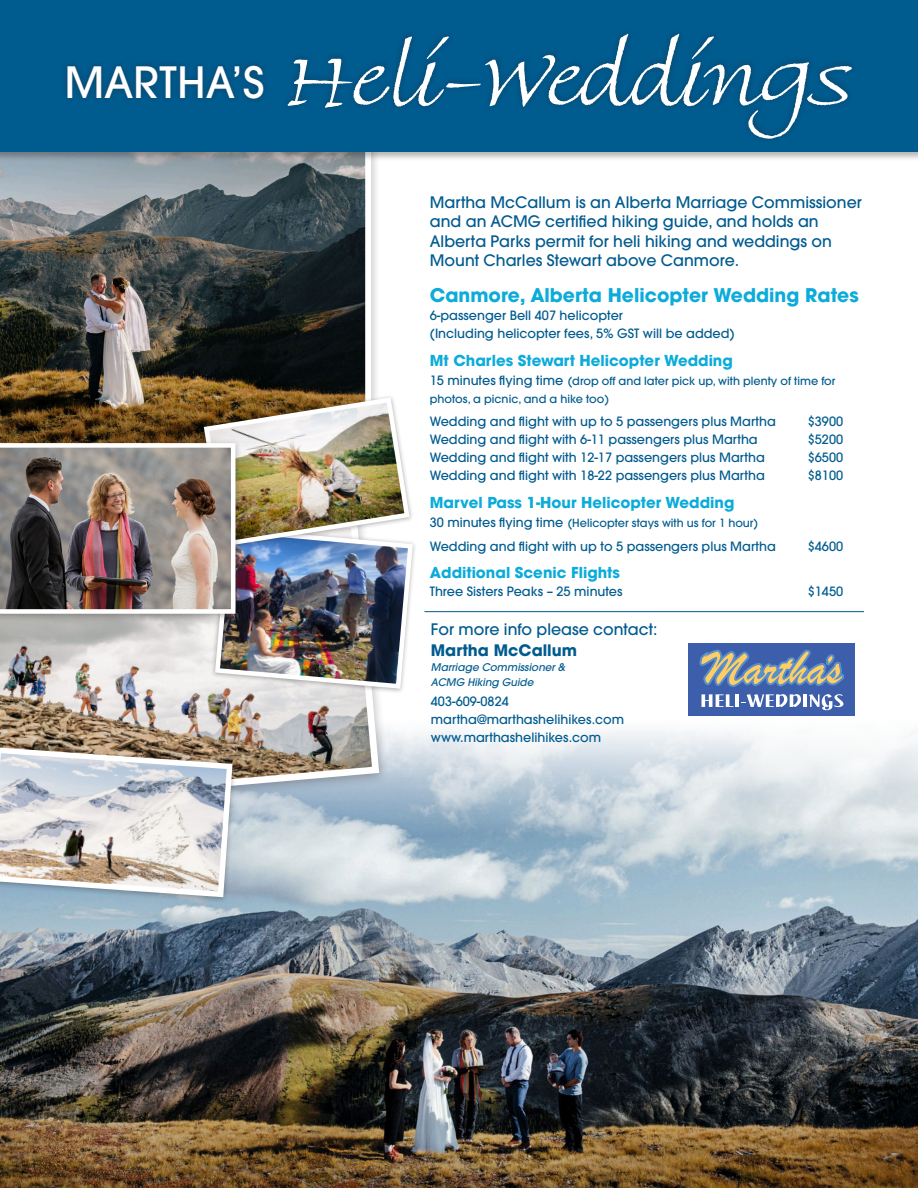
<style>
.page{position:relative;width:918px;height:1188px;background:#fff}
.page>*{position:absolute;margin:0;border:0;box-sizing:border-box;transform-origin:0 0}
.t1{font:68.7px "Fine Hand Plain";letter-spacing:-.06em;color:#fff}
.t2{font:700 18.75px "Avant Garde";color:#0cabda}
.t3{font:500 15.75px/19.5px "Avant Garde";color:#005b8f}
.t4{font:700 15.75px "Avant Garde";color:#005b8f}
.t5{font:700 15px "Avant Garde";color:#0babda}
.t6{font:700 15px "Avant Garde";color:#0cabda}
.t7{font:500 12.75px/18px "Avant Garde";color:#005b8f}
.t8{font:500 12.75px "Avant Garde";color:#005c90}
.t9{font:500 11.25px/18px "Avant Garde";color:#005b8f}
.t10{font:500 11.25px "Avant Garde";color:#005c90}
.t11{font:italic 500 10.5px/15px "Avant Garde";color:#005b8f}
.s1{font-family:"Avant Garde";font-weight:500;font-size:42.75px}
.s2{font-size:12.75px}
</style>
<div class="page">
<img style="left:0;top:713px;width:918px;height:475px">
<div style="left:689px;top:643px;width:166px;height:72px;background:#3c5eab"></div>
<svg style="left:699px;top:650px;width:145px;height:37px"></svg>
<svg style="left:701px;top:694px;width:32px;height:13px"></svg>
<hr style="left:735px;top:694px;width:4px;height:13px;background:#fff">
<svg style="left:741px;top:694px;width:60px;height:13px"></svg>
<hr style="left:803px;top:694px;width:4px;height:13px;background:#fff">
<svg style="left:809px;top:694px;width:34px;height:16px"></svg>
<img style="left:0;top:691px;width:383px;height:119px">
<img style="left:0;top:161px;width:366px;height:234px">
<div style="left:0;top:0;width:918px;height:161px;background:#231f20;opacity:.33"></div>
<div style="left:0;top:0;width:918px;height:151px;background:#005b8f"></div>
<div style="left:61px;top:28px;width:797px;height:117px;background:#231f20;opacity:.42"></div>
<hr style="left:424px;top:611px;width:440px;height:1px;background:#005b8f">
<div style="left:211px;top:525px;width:206px;height:169px;background:#231f20;opacity:.33"></div>
<div style="left:0;top:743px;width:238px;height:161px;background:#231f20;opacity:.33"></div>
<img style="left:0;top:744px;width:235px;height:156px">
<img style="left:0;top:395px;width:415px;height:296px">
<p class="t1" style="left:64px;top:41px;width:789px"><span class="s1">MARTHA’S</span> Heli-Weddings</p>
<p class="t3" style="left:430px;top:192px;width:434px">Martha McCallum is an Alberta Marriage Commissioner and an ACMG certified hiking guide, and holds an Alberta Parks permit for heli hiking and weddings on Mount Charles Stewart above Canmore.</p>
<p class="t2" style="left:430px;top:283px;width:430px">Canmore, Alberta Helicopter Wedding Rates</p>
<p class="t7" style="left:430px;top:307px;width:306px">6-passenger Bell 407 helicopter<br>(Including helicopter fees, 5% GST will be added)</p>
<p class="t6" style="left:430px;top:351px;width:305px">Mt Charles Stewart Helicopter Wedding</p>
<p class="t9" style="left:430px;top:372px;width:407px"><span class="s2">15 minutes flying time</span> (drop off and later pick up, with plenty of time for photos, a picnic, and a hike too)</p>
<p class="t7" style="left:430px;top:413px;width:348px">Wedding and flight with up to 5 passengers plus Martha</p>
<p class="t7" style="left:430px;top:431px;width:329px">Wedding and flight with 6-11 passengers plus Martha</p>
<p class="t7" style="left:430px;top:449px;width:337px">Wedding and flight with 12-17 passengers plus Martha</p>
<p class="t7" style="left:430px;top:467px;width:337px">Wedding and flight with 18-22 passengers plus Martha</p>
<p class="t8" style="left:808px;top:414px;width:37px">$3900</p>
<p class="t8" style="left:808px;top:432px;width:37px">$5200</p>
<p class="t8" style="left:808px;top:450px;width:37px">$6500</p>
<p class="t8" style="left:808px;top:468px;width:37px">$8100</p>
<p class="t5" style="left:430px;top:493px;width:306px">Marvel Pass 1-Hour Helicopter Wedding</p>
<p class="t10" style="left:430px;top:516px;width:330px"><span class="s2">30 minutes flying time</span> (Helicopter stays with us for 1 hour)</p>
<p class="t8" style="left:430px;top:538px;width:348px">Wedding and flight with up to 5 passengers plus Martha</p>
<p class="t8" style="left:808px;top:538px;width:37px">$4600</p>
<p class="t5" style="left:430px;top:563px;width:192px">Additional Scenic Flights</p>
<p class="t8" style="left:430px;top:584px;width:194px">Three Sisters Peaks – 25 minutes</p>
<p class="t8" style="left:808px;top:584px;width:37px">$1450</p>
<p class="t3" style="left:431px;top:620px;width:228px">For more info please contact:</p>
<p class="t4" style="left:431px;top:640px;width:148px">Martha McCallum</p>
<p class="t11" style="left:431px;top:660px;width:136px">Marriage Commissioner &amp;<br>ACMG Hiking Guide</p>
<p class="t7" style="left:431px;top:692px;width:79px">403-609-0824</p>
<p class="t7" style="left:431px;top:710px;width:195px">martha@marthashelihikes.com</p>
<p class="t7" style="left:431px;top:728px;width:172px">www.marthashelihikes.com</p>
</div>
